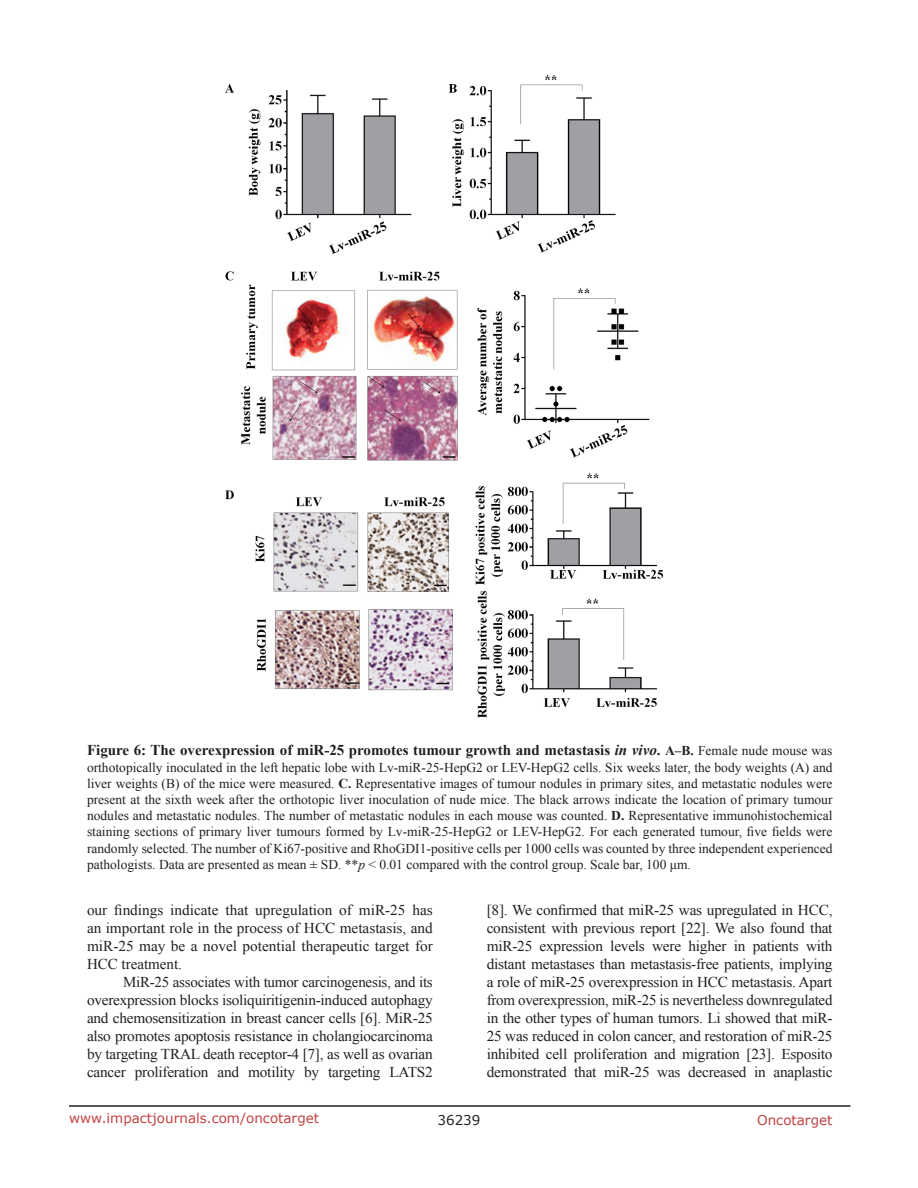
<style>
.page{position:relative;width:918px;height:1188px;background:#fff}
.page>*{position:absolute;margin:0;border:0;box-sizing:border-box;transform-origin:0 0}
.BodyText{font:15px/18px "Times New Roman";letter-spacing:-.015em;color:#231f20;text-align:justify}
.FigureText{font:700 15px "Times New Roman";color:#231f20}
.FigureText-2{font:13.5px/16.2px "Times New Roman";color:#231f20;text-align:justify}
.t1{font:13.5px "Verdana";color:#c24141}
.t2{font:13.5px "Verdana";color:#231f20}
.s1{font-style:italic}
.s2{font-size:13.5px}
.s3{font-weight:400;font-size:13.5px}
.s4{font-weight:700}
</style>
<div class="page">
<hr style="left:69px;top:1105px;width:781px;height:2px;background:#231f20">
<img style="left:225px;top:75px;width:438px;height:643px">
<p class="FigureText" style="left:87px;top:740px;width:747px">Figure 6: The overexpression of miR-25 promotes tumour growth and metastasis <span class="s1">in vivo</span>. <span class="s2">A–B.</span> <span class="s3">Female nude mouse was</span></p>
<p class="FigureText-2" style="left:87px;top:759px;width:747px">orthotopically inoculated in the left hepatic lobe with Lv-miR-25-HepG2 or LEV-HepG2 cells. Six weeks later, the body weights (A) and liver weights (B) of the mice were measured. <span class="s4">C.</span> Representative images of tumour nodules in primary sites, and metastatic nodules were present at the sixth week after the orthotopic liver inoculation of nude mice. The black arrows indicate the location of primary tumour nodules and metastatic nodules. The number of metastatic nodules in each mouse was counted. <span class="s4">D.</span> Representative immunohistochemical staining sections of primary liver tumours formed by Lv-miR-25-HepG2 or LEV-HepG2. For each generated tumour, five fields were randomly selected. The number of Ki67-positive and RhoGDI1-positive cells per 1000 cells was counted by three independent experienced pathologists. Data are presented as mean ± SD. **<span class="s1">p</span> &lt; 0.01 compared with the control group. Scale bar, 100 μm.</p>
<p class="BodyText" style="left:87px;top:901px;width:347px">our findings indicate that upregulation of miR-25 has an important role in the process of HCC metastasis, and miR-25 may be a novel potential therapeutic target for HCC treatment.</p>
<p class="BodyText" style="left:87px;top:973px;width:347px;text-indent:36px">MiR-25 associates with tumor carcinogenesis, and its overexpression blocks isoliquiritigenin-induced autophagy and chemosensitization in breast cancer cells [6]. MiR-25 also promotes apoptosis resistance in cholangiocarcinoma by targeting TRAL death receptor-4 [7], as well as ovarian cancer proliferation and motility by targeting LATS2</p>
<p class="BodyText" style="left:487px;top:901px;width:347px">[8]. We confirmed that miR-25 was upregulated in HCC, consistent with previous report [22]. We also found that miR-25 expression levels were higher in patients with distant metastases than metastasis-free patients, implying a role of miR-25 overexpression in HCC metastasis. Apart from overexpression, miR-25 is nevertheless downregulated in the other types of human tumors. Li showed that miR-25 was reduced in colon cancer, and restoration of miR-25 inhibited cell proliferation and migration [23]. Esposito demonstrated that miR-25 was decreased in anaplastic</p>
<p class="t1" style="left:69px;top:1109px;width:252px">www.impactjournals.com/oncotarget</p>
<p class="t2" style="left:438px;top:1111px;width:44px">36239</p>
<p class="t1" style="left:757px;top:1111px;width:77px">Oncotarget</p>
</div>
